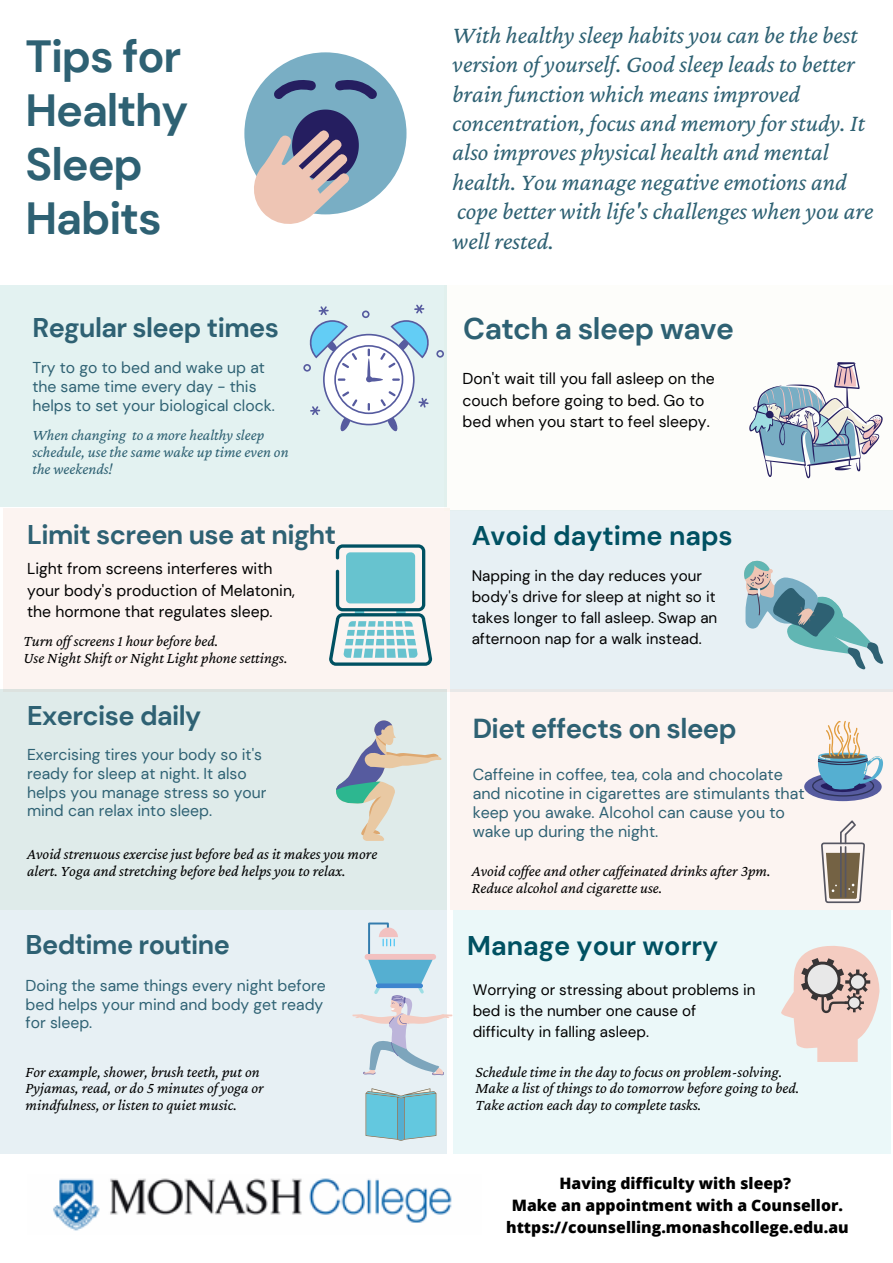
<style>
.page{position:relative;width:893px;height:1263px;background:#fff}
.page>*{position:absolute;margin:0;border:0;box-sizing:border-box;transform-origin:0 0}
.t1{font:700 45px/54px "DM Sans";letter-spacing:-.025em;color:#2e6173}
.t2{font:700 29.85px "DM Sans";letter-spacing:-.02em;color:#2e6173}
.t3{font:700 27.45px "DM Sans";letter-spacing:-.02em;color:#2e6173}
.t4{font:700 27px "DM Sans";letter-spacing:-.02em;color:#2e6173}
.t5{font:700 27px "DM Sans";color:#005162}
.t6{font:italic 24.75px/29.5px "Crimson Pro";color:#2e6173}
.t7{font:15.98px/19px "DM Sans";color:#2e6173}
.t8{font:italic 15.75px/16.9px "Crimson Pro";color:#000}
.t9{font:15.75px/18.7px "DM Sans";color:#2e6173}
.t10{font:15.75px/21.7px "DM Sans";color:#000}
.t11{font:800 15.75px/21.8px "Open Sans";color:#000;text-align:center}
.t12{font:italic 15.75px/17.2px "Crimson Pro";color:#2e6173}
.t13{font:15.23px/21.3px "DM Sans";color:#000}
</style>
<div class="page">
<div style="left:3px;top:508px;width:447px;height:183px;background:#fcf4f1"></div>
<div style="left:444px;top:285px;width:449px;height:225px;background:#fdfdfa"></div>
<div style="left:450px;top:510px;width:443px;height:181px;background:#e7f0f4"></div>
<svg style="left:744px;top:560px;width:139px;height:109px"></svg>
<div style="left:0;top:690px;width:447px;height:220px;background:#dfebea"></div>
<div style="left:450px;top:690px;width:443px;height:220px;background:#fcf4f1"></div>
<div style="left:0;top:910px;width:447px;height:244px;background:#e7f0f4"></div>
<div style="left:0;top:285px;width:447px;height:221px;background:#e3f2f1"></div>
<svg style="left:303px;top:305px;width:141px;height:126px"></svg>
<svg style="left:329px;top:544px;width:103px;height:122px"></svg>
<svg style="left:336px;top:720px;width:105px;height:121px"></svg>
<svg style="left:365px;top:1088px;width:71px;height:52px;background:#77c4d5"></svg>
<div style="left:244px;top:52px;width:162px;height:162px;background:#79aec4;border-radius:50%"></div>
<svg style="left:251px;top:110px;width:108px;height:114px"></svg>
<svg style="left:274px;top:80px;width:103px;height:19px"></svg>
<svg style="left:749px;top:362px;width:133px;height:117px"></svg>
<svg style="left:352px;top:922px;width:100px;height:153px"></svg>
<svg style="left:804px;top:772px;width:77px;height:29px"></svg>
<div style="left:812px;top:775px;width:62px;height:21px;border:1px solid #2e3358;border-radius:50%"></div>
<svg style="left:813px;top:721px;width:70px;height:71px"></svg>
<svg style="left:821px;top:820px;width:44px;height:83px"></svg>
<div style="left:453px;top:910px;width:437px;height:244px;background:#ebf8f9"></div>
<svg style="left:781px;top:946px;width:99px;height:116px"></svg>
<img style="left:53px;top:1178px;width:399px;height:53px">
<h1 class="t1" style="left:26px;top:29px;width:164px">Tips for<br>Healthy<br>Sleep<br>Habits</h1>
<h3 class="t4" style="left:32px;top:310px;width:248px">Regular sleep times</h3>
<p class="t9" style="left:32px;top:359px;width:244px">Try to go to bed and wake up at the same time every day - this helps to set your biological clock.</p>
<p class="t12" style="left:32px;top:426px;width:258px">When changing to a more healthy sleep schedule, use the same wake up time even on the weekends!</p>
<h3 class="t4" style="left:27px;top:517px;width:311px">Limit screen use at night</h3>
<p class="t10" style="left:27px;top:558px;width:269px">Light from screens interferes with your body's production of Melatonin, the hormone that regulates sleep.</p>
<p class="t8" style="left:23px;top:632px;width:266px">Turn off screens 1 hour before bed.<br>Use Night Shift or Night Light phone settings.</p>
<h3 class="t4" style="left:27px;top:698px;width:176px">Exercise daily</h3>
<p class="t9" style="left:27px;top:746px;width:241px">Exercising tires your body so it's ready for sleep at night. It also helps you manage stress so your mind can relax into sleep.</p>
<p class="t8" style="left:27px;top:845px;width:352px;line-height:17.3px">Avoid strenuous exercise just before bed as it makes you more alert. Yoga and stretching before bed helps you to relax.</p>
<h3 class="t4" style="left:26px;top:927px;width:206px">Bedtime routine</h3>
<p class="t9" style="left:26px;top:976px;width:302px">Doing the same things every night before bed helps your mind and body get ready for sleep.</p>
<p class="t8" style="left:26px;top:1063px;width:239px">For example, shower, brush teeth, put on<br>Pyjamas, read, or do 5 minutes of yoga or mindfulness, or listen to quiet music.</p>
<p class="t6" style="left:453px;top:19px;width:422px">With healthy sleep habits you can be the best version of yourself. Good sleep leads to better brain function which means improved concentration, focus and memory for study. It also improves physical health and mental health. You manage negative emotions and cope better with life's challenges when you are well rested.</p>
<h2 class="t2" style="left:463px;top:310px;width:272px">Catch a sleep wave</h2>
<p class="t10" style="left:462px;top:368px;width:254px">Don't wait till you fall asleep on the couch before going to bed. Go to bed when you start to feel sleepy.</p>
<h3 class="t5" style="left:472px;top:518px;width:263px">Avoid daytime naps</h3>
<p class="t13" style="left:472px;top:565px;width:247px">Napping in the day reduces your body's drive for sleep at night so it takes longer to fall asleep. Swap an afternoon nap for a walk instead.</p>
<h3 class="t3" style="left:473px;top:710px;width:265px">Diet effects on sleep</h3>
<p class="t7" style="left:473px;top:764px;width:333px">Caffeine in coffee, tea, cola and chocolate and nicotine in cigarettes are stimulants that keep you awake. Alcohol can cause you to wake up during the night.</p>
<p class="t8" style="left:472px;top:862px;width:300px">Avoid coffee and other caffeinated drinks after 3pm.<br>Reduce alcohol and cigarette use.</p>
<h3 class="t5" style="left:467px;top:928px;width:252px">Manage your worry</h3>
<p class="t13" style="left:473px;top:979px;width:284px">Worrying or stressing about problems in bed is the number one cause of difficulty in falling asleep.</p>
<p class="t8" style="left:475px;top:1063px;width:325px">Schedule time in the day to focus on problem-solving.<br>Make a list of things to do tomorrow before going to bed.<br>Take action each day to complete tasks.</p>
<p class="t11" style="left:506px;top:1172px;width:344px">Having difficulty with sleep?<br>Make an appointment with a Counsellor. https://counselling.monashcollege.edu.au</p>
</div>
